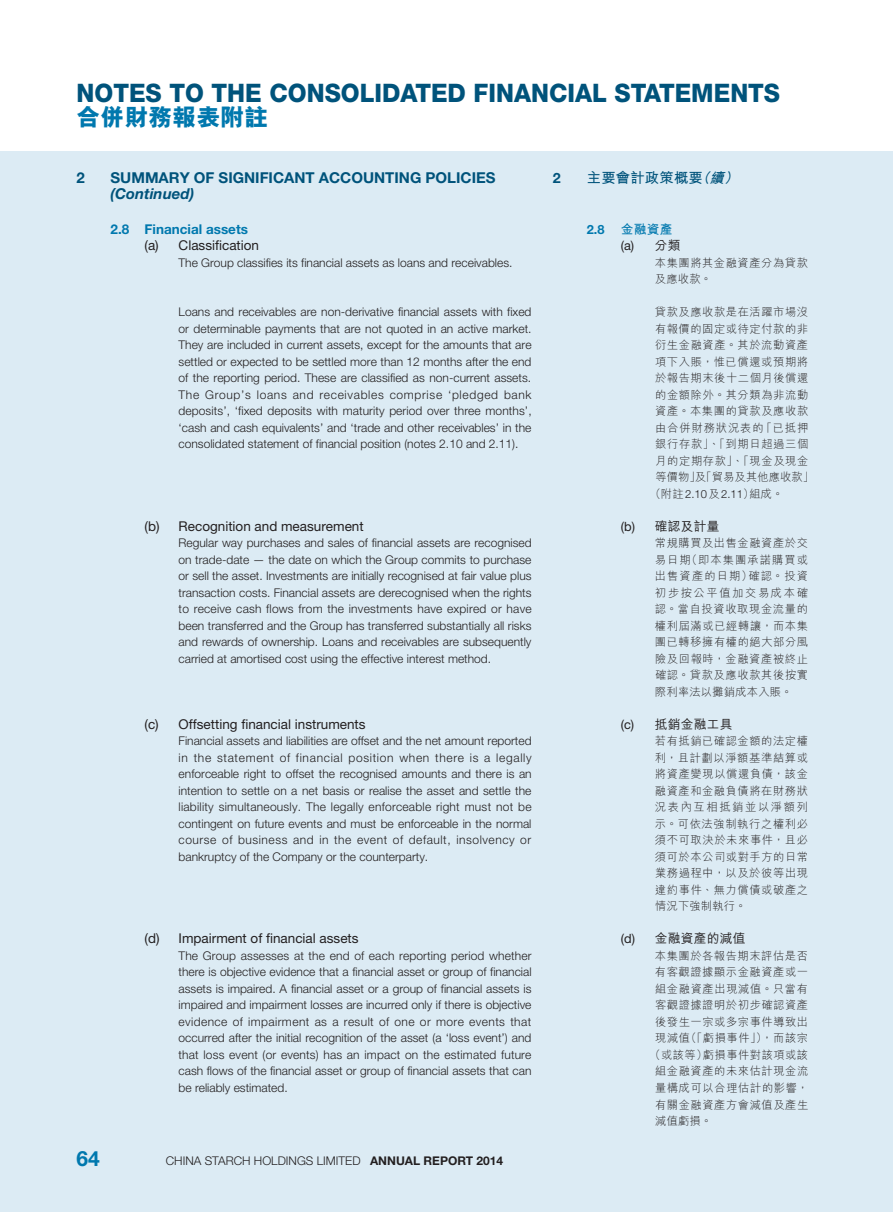
<style>
.page{position:relative;width:893px;height:1212px;background:#fff}
.page>*{position:absolute;margin:0;border:0;box-sizing:border-box;transform-origin:0 0}
.t1{font:800 25.5px "Helvetica Neue LT Std";color:#00537b;scale:.95 1}
.t2{font:800 24px "M Hei HK";color:#0078ae}
.t3{font:700 21px "Helvetica Neue LT Std";color:#0078ae}
.t4{font:700 15px "Helvetica Neue LT Std";color:#00537b}
.t5{font:italic 700 15px "Helvetica Neue LT Std";color:#00537b}
.t6{font:700 14.25px "M Hei HK";letter-spacing:.02em;color:#00537b}
.t7{font:700 14.25px "Helvetica Neue LT Std";color:#00537b}
.t8{font:13.5px "Helvetica Neue LT Std";color:#231f20}
.t9{font:700 13.5px "Helvetica Neue LT Std";color:#0078ae}
.t10{font:500 12.75px "M Hei HK";letter-spacing:.02em;color:#231f20}
.t11{font:12.75px "Helvetica Neue LT Std";color:#231f20}
.t12{font:700 12.75px "M Hei HK";color:#0078ae}
.t13{font:700 12.75px "Helvetica Neue LT Std";color:#0078ae}
.t14{font:300 12px/16.5px "Helvetica Neue LT Std";color:#231f20;text-align:justify}
.t15{font:300 11.25px/16.5px "M Hei HK";letter-spacing:.05em;color:#231f20;text-align:justify}
.t16{font:300 11.25px "M Hei HK";letter-spacing:.01em;color:#231f20}
.t17{font:300 11.25px "M Hei HK";letter-spacing:.08em;color:#231f20}
.s1{font-weight:700}
.s2{font-style:italic}
.s3{font-family:"M Hei HK";font-weight:500}
.s4{font-family:"Helvetica Neue LT Std"}
.s5{font-family:"Helvetica Neue LT Std";font-weight:400}
</style>
<div class="page">
<div style="left:0;top:151px;width:893px;height:1061px;background:#dcebf4"></div>
<h1 class="t1" style="left:77px;top:77px;width:19px">NOTES</h1>
<h1 class="t1" style="left:169px;top:77px;width:124px">TO THE CONSOLIDATED</h1>
<h1 class="t1" style="left:474px;top:77px;width:32px">FINANCIAL</h1>
<h1 class="t1" style="left:615px;top:77px;width:19px">STATEMENTS</h1>
<h2 class="t2" style="left:77px;top:105px;width:194px">合併財務報表附註</h2>
<p class="t4" style="left:77px;top:168px;width:10px">2</p>
<p class="t4" style="left:111px;top:168px;width:386px">SUMMARY OF SIGNIFICANT ACCOUNTING POLICIES</p>
<p class="t5" style="left:111px;top:184px;width:85px">(Continued)</p>
<p class="t9" style="left:111px;top:220px;width:139px">2.8 Financial assets</p>
<p class="t8" style="left:145px;top:237px;width:116px">(a) Classification</p>
<p class="t14" style="left:179px;top:254px;width:335px">The Group classifies its financial assets as loans and receivables.</p>
<p class="t14" style="left:179px;top:303px;width:355px">Loans and receivables are non-derivative financial assets with fixed or determinable payments that are not quoted in an active market.<br>They are included in current assets, except for the amounts that are settled or expected to be settled more than 12 months after the end of the reporting period. These are classified as non-current assets.<br>The Group’s loans and receivables comprise ‘pledged bank deposits’, ‘fixed deposits with maturity period over three months’, ‘cash and cash equivalents’ and ‘trade and other receivables’ in the consolidated statement of financial position (notes 2.10 and 2.11).</p>
<p class="t8" style="left:145px;top:518px;width:221px">(b) Recognition and measurement</p>
<p class="t14" style="left:179px;top:534px;width:355px">Regular way purchases and sales of financial assets are recognised on trade-date — the date on which the Group commits to purchase or sell the asset. Investments are initially recognised at fair value plus transaction costs. Financial assets are derecognised when the rights to receive cash flows from the investments have expired or have been transferred and the Group has transferred substantially all risks and rewards of ownership. Loans and receivables are subsequently carried at amortised cost using the effective interest method.</p>
<p class="t8" style="left:145px;top:716px;width:223px">(c) Offsetting financial instruments</p>
<p class="t14" style="left:179px;top:732px;width:355px">Financial assets and liabilities are offset and the net amount reported in the statement of financial position when there is a legally enforceable right to offset the recognised amounts and there is an intention to settle on a net basis or realise the asset and settle the liability simultaneously. The legally enforceable right must not be contingent on future events and must be enforceable in the normal course of business and in the event of default, insolvency or bankruptcy of the Company or the counterparty.</p>
<p class="t8" style="left:145px;top:930px;width:216px">(d) Impairment of financial assets</p>
<p class="t14" style="left:179px;top:947px;width:354px">The Group assesses at the end of each reporting period whether there is objective evidence that a financial asset or group of financial assets is impaired. A financial asset or a group of financial assets is impaired and impairment losses are incurred only if there is objective evidence of impairment as a result of one or more events that occurred after the initial recognition of the asset (a ‘loss event’) and that loss event (or events) has an impact on the estimated future cash flows of the financial asset or group of financial assets that can be reliably estimated.</p>
<h3 class="t3" style="left:77px;top:1145px;width:25px">64</h3>
<p class="t14" style="left:166px;top:1152px;width:339px">CHINA STARCH HOLDINGS LIMITED <span class="s1">ANNUAL REPORT 2014</span></p>
<p class="t7" style="left:553px;top:169px;width:9px">2</p>
<p class="t6" style="left:587px;top:167px;width:157px">主要會計政策概要<span class="s2">（續）</span></p>
<p class="t13" style="left:587px;top:221px;width:19px">2.8</p>
<p class="t12" style="left:621px;top:220px;width:53px">金融資產</p>
<p class="t11" style="left:621px;top:238px;width:61px">(a) <span class="s3">分類</span></p>
<p class="t15" style="left:655px;top:254px;width:155px">本集團將其金融資產分為貸款及應收款。</p>
<p class="t15" style="left:655px;top:304px;width:155px">貸款及應收款是在活躍市場沒</p>
<p class="t15" style="left:655px;top:320px;width:155px">有報價的固定或待定付款的非</p>
<p class="t15" style="left:655px;top:337px;width:155px">衍生金融資產。其於流動資產</p>
<p class="t15" style="left:655px;top:353px;width:155px">項下入賬，惟已償還或預期將</p>
<p class="t15" style="left:655px;top:370px;width:155px">於報告期末後十二個月後償還</p>
<p class="t15" style="left:655px;top:386px;width:155px">的金額除外。其分類為非流動</p>
<p class="t15" style="left:655px;top:403px;width:155px">資產。本集團的貸款及應收款</p>
<p class="t17" style="left:655px;top:422px;width:155px">由合併財務狀況表的「已抵押</p>
<p class="t15" style="left:655px;top:436px;width:155px">銀行存款」、「到期日超過三個</p>
<p class="t15" style="left:655px;top:452px;width:155px">月的定期存款」、「現金及現金</p>
<p class="t16" style="left:655px;top:471px;width:160px">等價物」及「貿易及其他應收款」</p>
<p class="t15" style="left:650px;top:485px;width:135px">（附註<span class="s4">2.10</span>及<span class="s4">2.11</span>）組成。</p>
<p class="t10" style="left:621px;top:517px;width:100px"><span class="s5">(b)</span> 確認及計量</p>
<p class="t15" style="left:655px;top:535px;width:155px">常規購買及出售金融資產於交易日期（即本集團承諾購買或出售資產的日期）確認。投資初步按公平值加交易成本確認。當自投資收取現金流量的權利屆滿或已經轉讓，而本集團已轉移擁有權的絕大部分風險及回報時，金融資產被終止確認。貸款及應收款其後按實際利率法以攤銷成本入賬。</p>
<p class="t10" style="left:621px;top:715px;width:113px"><span class="s5">(c)</span> 抵銷金融工具</p>
<p class="t15" style="left:655px;top:733px;width:155px">若有抵銷已確認金額的法定權利，且計劃以淨額基準結算或將資產變現以償還負債，該金融資產和金融負債將在財務狀況表內互相抵銷並以淨額列示。可依法強制執行之權利必須不可取決於未來事件，且必須可於本公司或對手方的日常業務過程中，以及於彼等出現違約事件、無力償債或破產之情況下強制執行。</p>
<p class="t10" style="left:621px;top:929px;width:126px"><span class="s5">(d)</span> 金融資產的減值</p>
<p class="t15" style="left:655px;top:947px;width:155px">本集團於各報告期末評估是否</p>
<p class="t15" style="left:655px;top:964px;width:155px">有客觀證據顯示金融資產或一</p>
<p class="t15" style="left:655px;top:980px;width:155px">組金融資產出現減值。只當有</p>
<p class="t15" style="left:655px;top:997px;width:155px">客觀證據證明於初步確認資產</p>
<p class="t15" style="left:655px;top:1013px;width:155px">後發生一宗或多宗事件導致出</p>
<p class="t15" style="left:655px;top:1030px;width:155px">現減值（「虧損事件」），而該宗</p>
<p class="t15" style="left:649px;top:1046px;width:160px">（或該等）虧損事件對該項或該</p>
<p class="t15" style="left:655px;top:1063px;width:155px">組金融資產的未來估計現金流</p>
<p class="t15" style="left:655px;top:1079px;width:155px">量構成可以合理估計的影響，</p>
<p class="t15" style="left:655px;top:1096px;width:155px">有關金融資產方會減值及產生</p>
<p class="t15" style="left:655px;top:1112px;width:58px">減值虧損。</p>
</div>
